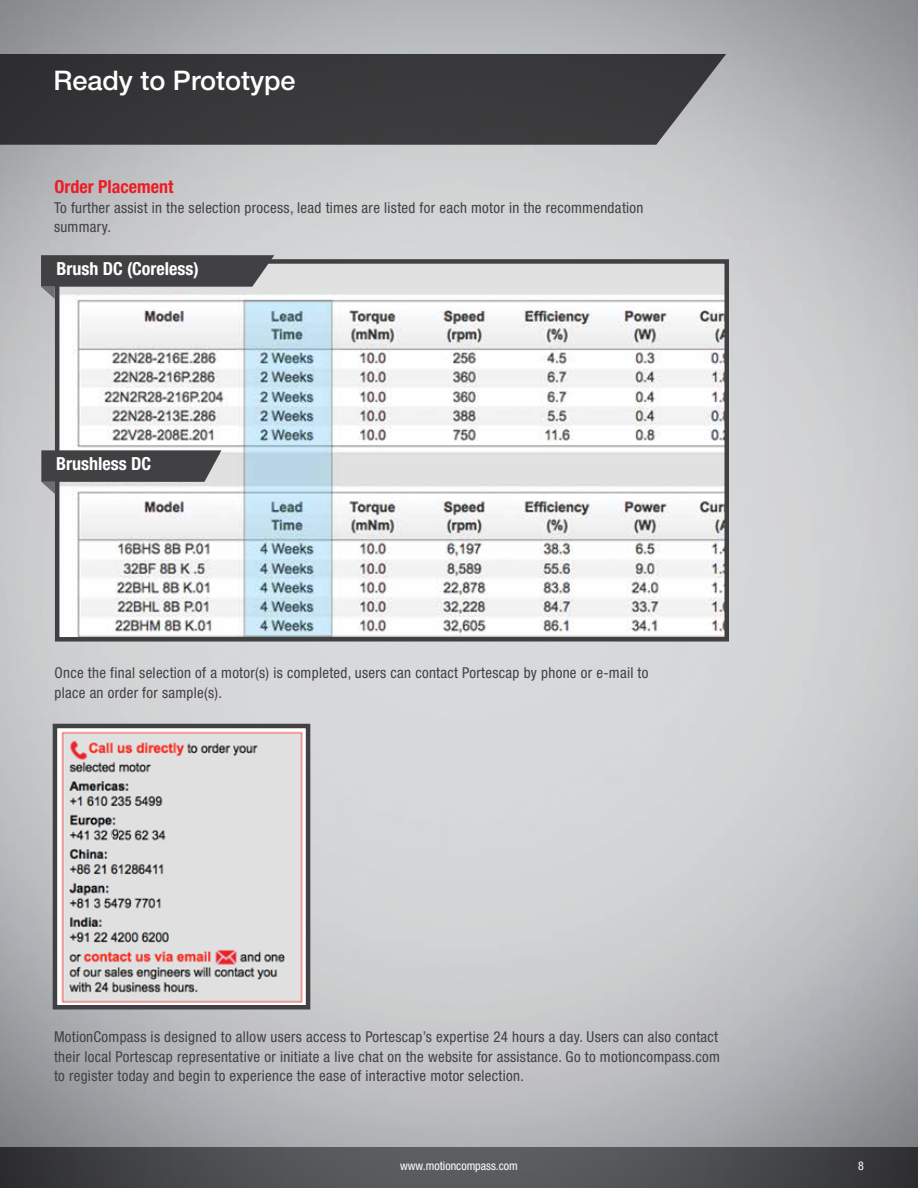
<style>
.page{position:relative;width:918px;height:1188px;background:#fff}
.page>*{position:absolute;margin:0;border:0;box-sizing:border-box;transform-origin:0 0}
.t1{font:500 27px "Helvetica Neue LT Std";color:#fff}
.t2{font:700 condensed 18px "Helvetica Neue LT Std";color:#fff}
.t3{font:700 condensed 18px "Helvetica Neue LT Std";color:#ed1c24}
.t4{font:condensed 15px/19.5px "Helvetica Neue LT Std";letter-spacing:.02em;color:#414042}
.t5{font:condensed 12px "Helvetica Neue LT Std";color:#fff}
</style>
<div class="page">
<img style="left:0;top:0;width:918px;height:1188px">
<img style="left:58px;top:729px;width:247px;height:276px">
<div style="left:53px;top:724px;width:257px;height:286px;border:4px solid #414042"></div>
<img style="left:60px;top:264px;width:664px;height:373px">
<div style="left:55px;top:259px;width:674px;height:383px;border:4px solid #414042"></div>
<div style="left:76px;top:460px;width:154px;height:19px;background:#e0e0e0"></div>
<svg style="left:41px;top:450px;width:180px;height:44px;background:#737274"></svg>
<div style="left:62px;top:267px;width:233px;height:24px;background:#e0e0e0"></div>
<svg style="left:41px;top:255px;width:233px;height:44px"></svg>
<div style="left:111px;top:828px;width:8px;height:14px;background:#e0e0e0"></div>
<svg style="left:112px;top:828px;width:6px;height:12px"></svg>
<h1 class="t1" style="left:53px;top:64px;width:244px">Ready to Prototype</h1>
<p class="t3" style="left:55px;top:176px;width:120px">Order Placement</p>
<p class="t4" style="left:54px;top:198px;width:591px">To further assist in the selection process, lead times are listed for each motor in the recommendation summary.</p>
<p class="t2" style="left:56px;top:258px;width:144px">Brush DC (Coreless)</p>
<p class="t2" style="left:56px;top:453px;width:96px">Brushless DC</p>
<p class="t4" style="left:55px;top:663px;width:595px">Once the final selection of a motor(s) is completed, users can contact Portescap by phone or e-mail to place an order for sample(s).</p>
<p class="t4" style="left:54px;top:1027px;width:667px;text-align:justify">MotionCompass is designed to allow users access to Portescap’s expertise 24 hours a day. Users can also contact their local Portescap representative or initiate a live chat on the website for assistance. Go to motioncompass.com to register today and begin to experience the ease of interactive motor selection.</p>
<p class="t5" style="left:400px;top:1159px;width:119px">www.motioncompass.com</p>
<p class="t5" style="left:858px;top:1159px;width:7px">8</p>
</div>
